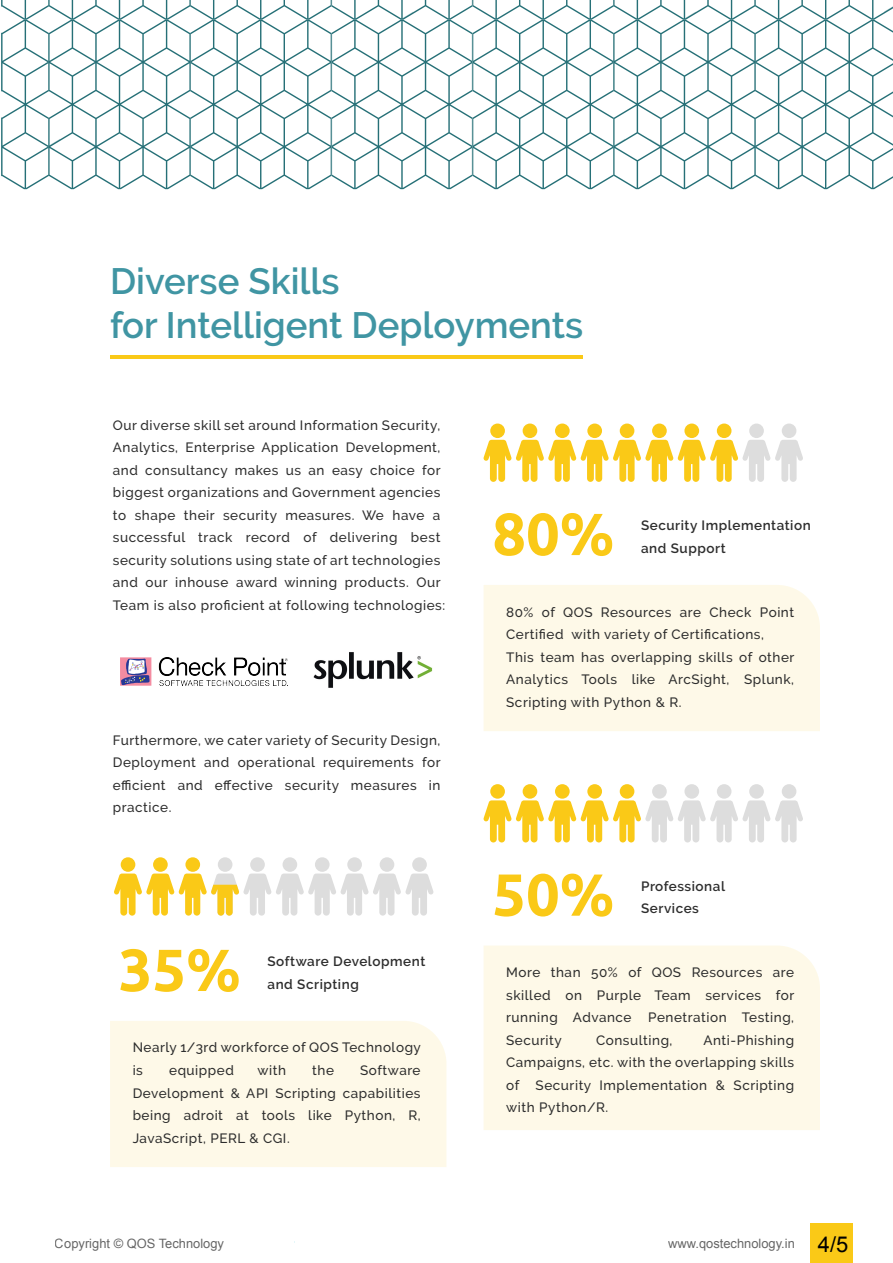
<style>
.page{position:relative;width:893px;height:1263px;background:#fff}
.page>*{position:absolute;margin:0;border:0;box-sizing:border-box;transform-origin:0 0}
.t1{font:700 59.4px "Ubuntu";color:#fac917}
.t2{font:600 36.45px/43.3px "Raleway";color:#4095a3}
.t3{font:500 13.5px/22.5px "Raleway";letter-spacing:.04em;color:#2d2d2d;text-align:justify}
.t4{font:600 13.5px/22.5px "Raleway";letter-spacing:.04em;color:#2d2d2d}
.t5{font:12.9px "Arial";color:#000}
.s1{font-size:21.9px}
</style>
<div class="page">
<div style="left:810px;top:1223px;width:42px;height:40px;background:#fac917"></div>
<div style="left:110px;top:1021px;width:336px;height:146px;background:#fef9e8"></div>
<hr style="left:110px;top:355px;width:472px;height:3px;background:#fac917">
<svg style="left:1px;top:0;width:892px;height:189px"></svg>
<div style="left:121px;top:857px;width:14px;height:15px;background:#fac917;border-radius:50%"></div>
<div style="left:153px;top:857px;width:15px;height:15px;background:#fac917;border-radius:50%"></div>
<div style="left:185px;top:857px;width:15px;height:15px;background:#fac917;border-radius:50%"></div>
<div style="left:218px;top:857px;width:14px;height:15px;background:#ddd;border-radius:50%"></div>
<div style="left:250px;top:857px;width:15px;height:15px;background:#ddd;border-radius:50%"></div>
<div style="left:283px;top:857px;width:14px;height:15px;background:#ddd;border-radius:50%"></div>
<div style="left:315px;top:857px;width:15px;height:15px;background:#ddd;border-radius:50%"></div>
<div style="left:347px;top:857px;width:15px;height:15px;background:#ddd;border-radius:50%"></div>
<div style="left:380px;top:857px;width:14px;height:15px;background:#ddd;border-radius:50%"></div>
<div style="left:412px;top:857px;width:15px;height:15px;background:#ddd;border-radius:50%"></div>
<svg style="left:114px;top:873px;width:320px;height:43px"></svg>
<div style="left:484px;top:585px;width:336px;height:146px;background:#fef9e8"></div>
<div style="left:490px;top:423px;width:15px;height:15px;background:#fac917;border-radius:50%"></div>
<div style="left:523px;top:423px;width:14px;height:15px;background:#fac917;border-radius:50%"></div>
<div style="left:555px;top:423px;width:15px;height:15px;background:#fac917;border-radius:50%"></div>
<div style="left:587px;top:423px;width:15px;height:15px;background:#fac917;border-radius:50%"></div>
<div style="left:620px;top:423px;width:14px;height:15px;background:#fac917;border-radius:50%"></div>
<div style="left:652px;top:423px;width:15px;height:15px;background:#fac917;border-radius:50%"></div>
<div style="left:684px;top:423px;width:15px;height:15px;background:#fac917;border-radius:50%"></div>
<div style="left:717px;top:423px;width:14px;height:15px;background:#fac917;border-radius:50%"></div>
<div style="left:749px;top:423px;width:15px;height:15px;background:#ddd;border-radius:50%"></div>
<svg style="left:483px;top:440px;width:320px;height:42px"></svg>
<div style="left:782px;top:423px;width:14px;height:15px;background:#ddd;border-radius:50%"></div>
<div style="left:484px;top:945px;width:336px;height:185px;background:#fef9e8"></div>
<div style="left:490px;top:784px;width:15px;height:15px;background:#fac917;border-radius:50%"></div>
<div style="left:523px;top:784px;width:14px;height:15px;background:#fac917;border-radius:50%"></div>
<div style="left:555px;top:784px;width:15px;height:15px;background:#fac917;border-radius:50%"></div>
<div style="left:587px;top:784px;width:15px;height:15px;background:#fac917;border-radius:50%"></div>
<div style="left:620px;top:784px;width:14px;height:15px;background:#fac917;border-radius:50%"></div>
<div style="left:652px;top:784px;width:15px;height:15px;background:#ddd;border-radius:50%"></div>
<div style="left:684px;top:784px;width:15px;height:15px;background:#ddd;border-radius:50%"></div>
<div style="left:717px;top:784px;width:14px;height:15px;background:#ddd;border-radius:50%"></div>
<div style="left:749px;top:784px;width:15px;height:15px;background:#ddd;border-radius:50%"></div>
<svg style="left:483px;top:800px;width:320px;height:42px"></svg>
<div style="left:782px;top:784px;width:14px;height:15px;background:#ddd;border-radius:50%"></div>
<img style="left:313px;top:652px;width:120px;height:36px">
<img style="left:120px;top:657px;width:168px;height:29px">
<h2 class="t2" style="left:110px;top:260px;width:475px">Diverse Skills<br>for Intelligent Deployments</h2>
<p class="t3" style="left:113px;top:414px;width:334px;text-align:left">Our diverse skill set around Information Security, Analytics, Enterprise Application Development, and consultancy makes us an easy choice for biggest organizations and Government agencies to shape their security measures. We have a successful track record of delivering best security solutions using state of art technologies and our inhouse award winning products. Our Team is also proficient at following technologies:</p>
<p class="t3" style="left:113px;top:729px;width:329px">Furthermore, we cater variety of Security Design, Deployment and operational requirements for efficient and effective security measures in practice.</p>
<h1 class="t1" style="left:119px;top:934px;width:123px">35%</h1>
<p class="t4" style="left:268px;top:950px;width:159px">Software Development and Scripting</p>
<p class="t3" style="left:133px;top:1036px;width:290px">Nearly 1/3rd workforce of QOS Technology is</p>
<p class="t3" style="left:133px;top:1059px;width:289px;text-indent:227px">Software Development &amp; API Scripting capabilities being adroit at tools like Python, R, JavaScript, PERL &amp; CGI.</p>
<p class="t3" style="left:169px;top:1059px;width:66px">equipped</p>
<p class="t3" style="left:258px;top:1059px;width:30px">with</p>
<p class="t3" style="left:312px;top:1059px;width:23px">the</p>
<p class="t5" style="left:55px;top:1235px;width:171px">Copyright © QOS Technology</p>
<h1 class="t1" style="left:492px;top:498px;width:123px">80%</h1>
<p class="t4" style="left:641px;top:514px;width:171px">Security Implementation and Support</p>
<p class="t3" style="left:506px;top:600px;width:290px;text-align:left">80% of QOS Resources are Check Point Certified with variety of Certifications, This team has overlapping skills of other Analytics Tools like ArcSight, Splunk, Scripting with Python &amp; R.</p>
<h1 class="t1" style="left:492px;top:858px;width:123px">50%</h1>
<p class="t4" style="left:641px;top:875px;width:86px">Professional<br>Services</p>
<p class="t3" style="left:506px;top:961px;width:290px">More than 50% of QOS Resources are skilled on Purple Team services for running Advance Penetration Testing, Security</p>
<p class="t3" style="left:506px;top:1029px;width:289px;text-indent:197px">Anti-Phishing Campaigns, etc. with the overlapping skills of Security Implementation &amp; Scripting with Python/R.</p>
<p class="t3" style="left:596px;top:1029px;width:78px">Consulting,</p>
<p class="t5" style="left:668px;top:1235px;width:182px">www.qostechnology.in <span class="s1">4/5</span></p>
</div>
